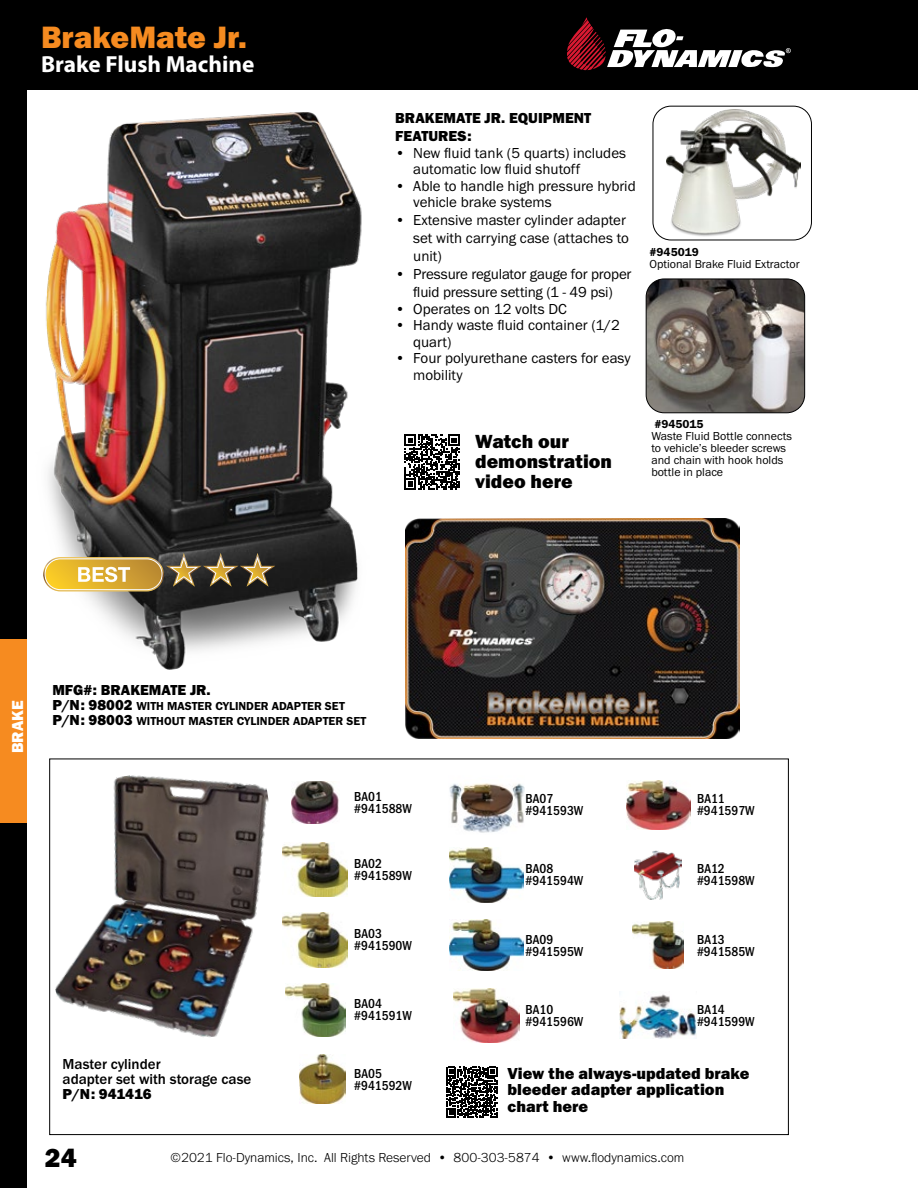
<style>
.page{position:relative;width:918px;height:1188px;background:#fff}
.page>*{position:absolute;margin:0;border:0;box-sizing:border-box;transform-origin:0 0}
.t1{font:31.95px "Franklin Gothic URW Hea";color:#f68b20}
.t2{font:27px "Franklin Gothic URW Hea";color:#000}
.t3{font:700 23.4px "Myriad Pro";color:#fff}
.t4{font:19.65px/19.6px "Franklin Gothic URW Hea";color:#000}
.t5{font:16.5px/16.5px "Franklin Gothic URW Hea";color:#000}
.t6{font:16.5px "Franklin Gothic URW Hea";color:#fff}
.t7{font:15px/16.5px "Franklin Gothic URW Boo";color:#000}
.t8{font:15px/18px "Franklin Gothic URW Hea";color:#000}
.t9{font:500 15px/15px "Franklin Gothic URW";color:#000}
.t10{font:500 13.5px/12px "Franklin Gothic URW Cond";color:#000}
.t11{font:300 13.5px "Franklin Gothic URW";color:#000}
.t12{font:12px/12px "Franklin Gothic URW Boo";color:#000}
.t13{font:12px/15px "Franklin Gothic URW Dem";color:#000}
.t14{font:700 4.05px "Myriad Pro";color:#fff}
.s1{font-family:"Franklin Gothic URW Hea";font-size:15px}
</style>
<div class="page">
<div style="left:0;top:0;width:918px;height:90px;background:#000"></div>
<img style="left:45px;top:112px;width:317px;height:557px">
<img style="left:405px;top:518px;width:334px;height:221px">
<img style="left:646px;top:279px;width:159px;height:134px">
<div style="left:646px;top:279px;width:159px;height:134px;border:1px solid #000;border-radius:18px"></div>
<img style="left:667px;top:110px;width:134px;height:127px">
<div style="left:653px;top:106px;width:159px;height:134px;border:1px solid #000;border-radius:18px"></div>
<svg style="left:43px;top:553px;width:232px;height:38px;background:#97824d"></svg>
<img style="left:292px;top:781px;width:47px;height:42px">
<img style="left:283px;top:843px;width:65px;height:54px">
<img style="left:283px;top:912px;width:65px;height:55px">
<img style="left:286px;top:983px;width:59px;height:54px">
<img style="left:300px;top:1054px;width:46px;height:50px">
<img style="left:449px;top:783px;width:76px;height:50px">
<img style="left:450px;top:847px;width:74px;height:55px">
<img style="left:450px;top:919px;width:74px;height:52px">
<img style="left:454px;top:988px;width:66px;height:54px">
<img style="left:626px;top:780px;width:64px;height:49px">
<img style="left:634px;top:850px;width:48px;height:50px">
<img style="left:632px;top:922px;width:52px;height:46px">
<img style="left:620px;top:994px;width:76px;height:45px">
<svg style="left:447px;top:1067px;width:50px;height:50px"></svg>
<img style="left:55px;top:775px;width:214px;height:262px">
<svg style="left:405px;top:434px;width:55px;height:55px"></svg>
<div style="left:0;top:0;width:27px;height:1188px;background:#000"></div>
<div style="left:0;top:639px;width:27px;height:184px;background:#f68b20"></div>
<svg style="left:567px;top:17px;width:224px;height:53px"></svg>
<h1 class="t1" style="left:41px;top:17px;width:208px">BrakeMate Jr.</h1>
<h3 class="t3" style="left:41px;top:49px;width:215px">Brake Flush Machine</h3>
<p class="t14" style="left:787px;top:48px;width:4px">R</p>
<p class="t8" style="left:395px;top:109px;width:197px">BRAKEMATE JR. EQUIPMENT<br>FEATURES:</p>
<p class="t7" style="left:413px;top:144px;width:214px;text-indent:-18px">• New fluid tank (5 quarts) includes automatic low fluid shutoff</p>
<p class="t7" style="left:413px;top:177px;width:224px;text-indent:-18px">• Able to handle high pressure hybrid vehicle brake systems</p>
<p class="t7" style="left:413px;top:211px;width:217px;line-height:18px;text-indent:-18px">• Extensive master cylinder adapter set with carrying case (attaches to unit)</p>
<p class="t7" style="left:395px;top:265px;width:238px;line-height:18px;text-align:center">• Pressure regulator gauge for proper fluid pressure setting (1 - 49 psi)</p>
<p class="t7" style="left:395px;top:300px;width:173px">• Operates on 12 volts DC</p>
<p class="t7" style="left:413px;top:317px;width:208px;text-indent:-18px">• Handy waste fluid container (1/2 quart)</p>
<p class="t7" style="left:413px;top:350px;width:219px;text-indent:-18px">• Four polyurethane casters for easy mobility</p>
<h3 class="t4" style="left:475px;top:431px;width:138px">Watch our demonstration video here</h3>
<p class="t13" style="left:650px;top:244px;width:51px">#945019</p>
<p class="t12" style="left:650px;top:257px;width:152px">Optional Brake Fluid Extractor</p>
<p class="t13" style="left:654px;top:417px;width:51px">#945015</p>
<p class="t12" style="left:651px;top:430px;width:142px">Waste Fluid Bottle connects to vehicle’s bleeder screws and chain with hook holds bottle in place</p>
<p class="t6" style="left:7px;top:753px;width:54px;rotate:-90deg">BRAKE</p>
<p class="t8" style="left:52px;top:680px;width:160px">MFG#: BRAKEMATE JR.</p>
<p class="t13" style="left:52px;top:698px;width:315px"><span class="s1">P/N: 98002</span> WITH MASTER CYLINDER ADAPTER SET<br><span class="s1">P/N: 98003</span> WITHOUT MASTER CYLINDER ADAPTER SET</p>
<p class="t10" style="left:354px;top:789px;width:59px">BA01 #941588W</p>
<p class="t10" style="left:526px;top:792px;width:59px">BA07 #941593W</p>
<p class="t10" style="left:697px;top:792px;width:59px">BA11 #941597W</p>
<p class="t10" style="left:354px;top:857px;width:59px">BA02 #941589W</p>
<p class="t10" style="left:526px;top:862px;width:59px">BA08 #941594W</p>
<p class="t10" style="left:697px;top:862px;width:59px">BA12 #941598W</p>
<p class="t10" style="left:354px;top:927px;width:59px">BA03 #941590W</p>
<p class="t10" style="left:526px;top:932px;width:59px">BA09 #941595W</p>
<p class="t10" style="left:697px;top:932px;width:59px">BA13 #941585W</p>
<p class="t10" style="left:354px;top:997px;width:59px">BA04 #941591W</p>
<p class="t10" style="left:526px;top:1002px;width:59px">BA10 #941596W</p>
<p class="t10" style="left:697px;top:1002px;width:59px">BA14 #941599W</p>
<p class="t9" style="left:63px;top:1056px;width:190px">Master cylinder<br>adapter set with storage case</p>
<p class="t8" style="left:63px;top:1085px;width:91px">P/N: 941416</p>
<p class="t10" style="left:354px;top:1066px;width:59px">BA05 #941592W</p>
<p class="t5" style="left:508px;top:1065px;width:243px">View the always-updated brake bleeder adapter application chart here</p>
<h2 class="t2" style="left:45px;top:1141px;width:33px">24</h2>
<p class="t11" style="left:171px;top:1149px;width:515px">©2021 Flo-Dynamics, Inc. All Rights Reserved • 800-303-5874 • www.flodynamics.com</p>
</div>
